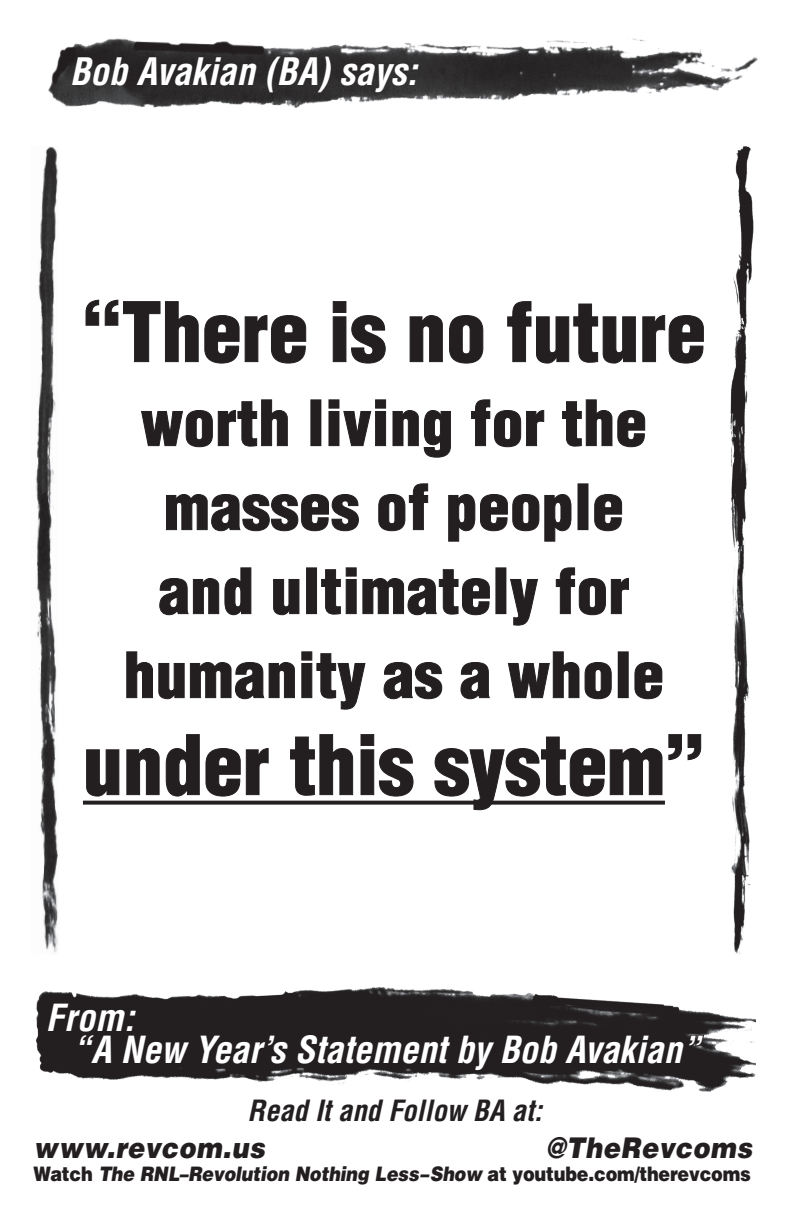
<style>
.page{position:relative;width:792px;height:1224px;background:#fff}
.page>*{position:absolute;margin:0;border:0;box-sizing:border-box;transform-origin:0 0}
.t1{font:900 condensed 80px "Helvetica LT Std";color:#231f20}
.t2{font:900 condensed 61px/84px "Helvetica LT Std";letter-spacing:.01em;color:#231f20;text-align:center}
.t3{font:italic 700 condensed 37px "Helvetica LT Std";color:#fff}
.t4{font:italic 700 condensed 36.5px "Helvetica LT Std";color:#fff}
.t5{font:italic 900 28.6px "Helvetica LT Std";letter-spacing:.02em;color:#231f20;scale:.9 1}
.t6{font:italic 700 condensed 28.6px "Helvetica LT Std";color:#231f20}
.t7{font:italic 900 20px "Helvetica LT Std";letter-spacing:-.01em;color:#231f20;scale:.88 1}
.s1{font-style:normal}
</style>
<div class="page">
<svg style="left:83px;top:801px;width:582px;height:4px"></svg>
<svg style="left:86px;top:300px;width:220px;height:63px"></svg>
<svg style="left:333px;top:301px;width:53px;height:63px"></svg>
<svg style="left:410px;top:315px;width:33px;height:47px"></svg>
<svg style="left:449px;top:315px;width:34px;height:49px"></svg>
<svg style="left:507px;top:301px;width:129px;height:63px"></svg>
<svg style="left:642px;top:315px;width:62px;height:48px"></svg>
<svg style="left:141px;top:399px;width:147px;height:48px"></svg>
<svg style="left:328px;top:399px;width:58px;height:47px"></svg>
<svg style="left:392px;top:410px;width:59px;height:48px"></svg>
<svg style="left:471px;top:399px;width:73px;height:48px"></svg>
<svg style="left:562px;top:399px;width:83px;height:48px"></svg>
<svg style="left:166px;top:494px;width:193px;height:37px"></svg>
<svg style="left:378px;top:483px;width:50px;height:48px"></svg>
<svg style="left:448px;top:494px;width:123px;height:48px"></svg>
<svg style="left:594px;top:494px;width:28px;height:37px"></svg>
<svg style="left:159px;top:567px;width:92px;height:48px"></svg>
<svg style="left:273px;top:579px;width:26px;height:36px"></svg>
<div style="left:306px;top:568px;width:11px;height:46px;border:1px solid #231f20"></div>
<svg style="left:321px;top:567px;width:169px;height:48px"></svg>
<svg style="left:510px;top:579px;width:28px;height:47px"></svg>
<svg style="left:556px;top:567px;width:73px;height:48px"></svg>
<svg style="left:126px;top:651px;width:169px;height:48px"></svg>
<svg style="left:301px;top:651px;width:65px;height:59px"></svg>
<svg style="left:384px;top:662px;width:58px;height:37px"></svg>
<svg style="left:460px;top:662px;width:30px;height:37px"></svg>
<svg style="left:508px;top:651px;width:71px;height:47px"></svg>
<svg style="left:585px;top:662px;width:27px;height:37px"></svg>
<div style="left:618px;top:652px;width:10px;height:46px;border:1px solid #231f20"></div>
<svg style="left:634px;top:662px;width:28px;height:37px"></svg>
<svg style="left:86px;top:749px;width:33px;height:48px"></svg>
<svg style="left:126px;top:748px;width:34px;height:47px"></svg>
<svg style="left:166px;top:734px;width:103px;height:63px"></svg>
<svg style="left:290px;top:734px;width:63px;height:62px"></svg>
<svg style="left:361px;top:734px;width:53px;height:63px"></svg>
<svg style="left:434px;top:737px;width:228px;height:73px"></svg>
<svg style="left:668px;top:734px;width:33px;height:26px"></svg>
<img style="left:48px;top:38px;width:710px;height:70px">
<img style="left:36px;top:987px;width:720px;height:105px">
<img style="left:35px;top:146px;width:23px;height:807px">
<img style="left:730px;top:146px;width:24px;height:808px">
<div style="left:46px;top:1001px;width:146px;height:65px;background:#231f20"></div>
<div style="left:198px;top:1033px;width:91px;height:33px;background:#231f20"></div>
<div style="left:297px;top:1033px;width:408px;height:39px;background:#231f20"></div>
<p class="t3" style="left:70px;top:49px;width:349px">Bob Avakian (BA) says:</p>
<p class="t1" style="left:82px;top:282px;width:626px">“There is no future</p>
<p class="t2" style="left:141px;top:381px;width:507px">worth living for the masses of people</p>
<p class="t2" style="left:124px;top:549px;width:542px">and ultimately for humanity as a whole</p>
<p class="t1" style="left:83px;top:715px;width:623px">under this system”</p>
<p class="t4" style="left:46px;top:994px;width:90px">From:</p>
<p class="t4" style="left:73px;top:1027px;width:629px">“A New Year’s Statement by Bob Avakian”</p>
<p class="t6" style="left:248px;top:1092px;width:296px">Read It and Follow BA at:</p>
<p class="t5" style="left:34px;top:1129px;width:258px">www.revcom.us</p>
<p class="t5" style="left:547px;top:1129px;width:230px">@TheRevcoms</p>
<p class="t7" style="left:34px;top:1160px;width:817px"><span class="s1">Watch</span> The RNL–Revolution Nothing Less–Show <span class="s1">at youtube.com/therevcoms</span></p>
</div>
